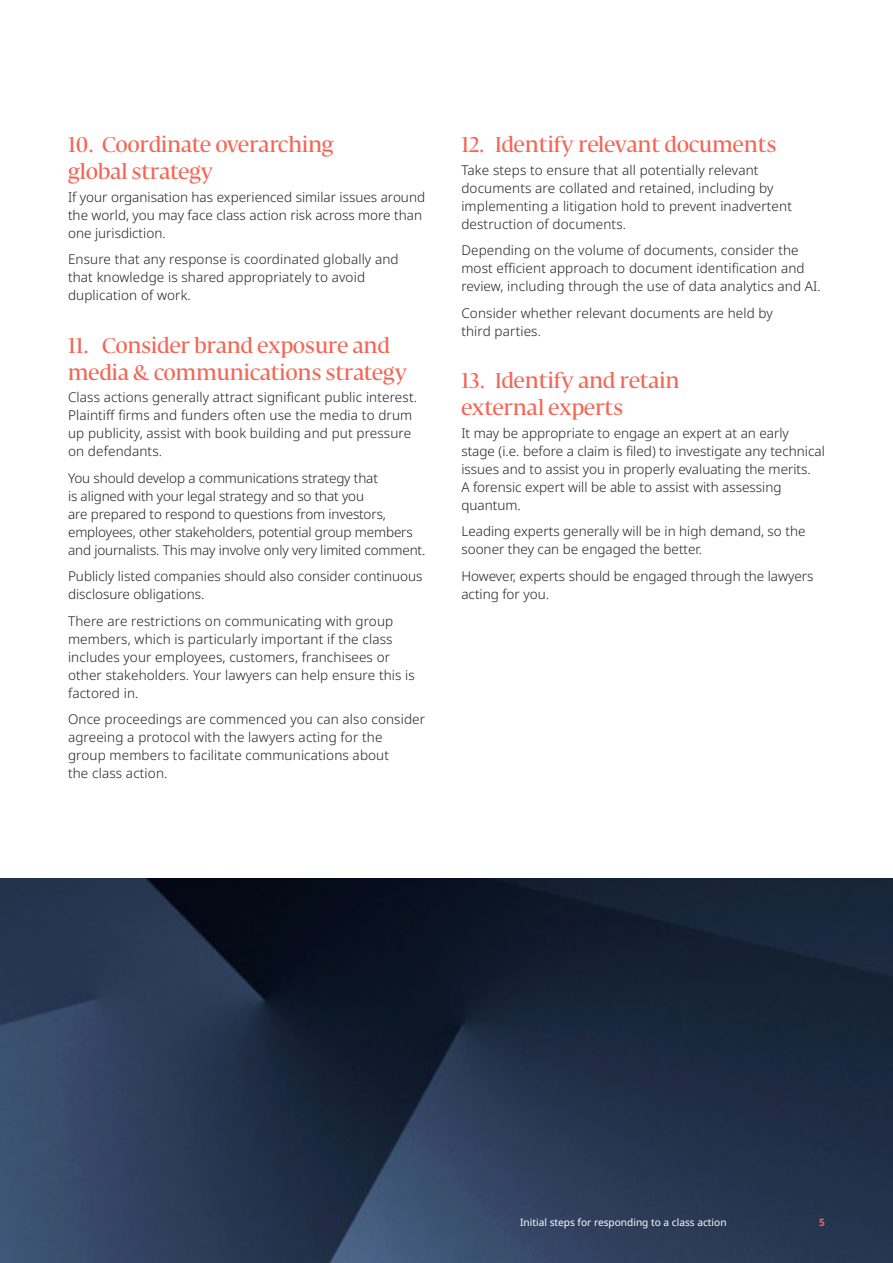
<style>
.page{position:relative;width:893px;height:1263px;background:#fff}
.page>*{position:absolute;margin:0;border:0;box-sizing:border-box;transform-origin:0 0}
.t1{font:500 21px/27px "Fedra Serif Display";letter-spacing:.01em;color:#f26756}
.Body{font:300 13.5px/18px "Noto Sans";letter-spacing:.01em;color:#231f20}
.Body-2{font:300 13.5px/18px "Noto Sans";letter-spacing:-.01em;color:#231f20}
.Footer_-_Right_-_Dark{font:10.2px "Noto Sans";color:#fff}
.t2{font:700 10.2px "Noto Sans";color:#f26756}
</style>
<div class="page">
<img style="left:0;top:878px;width:893px;height:385px">
<h4 class="t1" style="left:68px;top:134px;width:267px">10. Coordinate overarching global strategy</h4>
<p class="Body" style="left:68px;top:188px;width:359px">If your organisation has experienced similar issues around the world, you may face class action risk across more than one jurisdiction.</p>
<p class="Body" style="left:68px;top:251px;width:332px">Ensure that any response is coordinated globally and that knowledge is shared appropriately to avoid duplication of work.</p>
<h4 class="t1" style="left:68px;top:334px;width:340px">11. Consider brand exposure and media &amp; communications strategy</h4>
<p class="Body" style="left:68px;top:388px;width:351px">Class actions generally attract significant public interest.<br>Plaintiff firms and funders often use the media to drum up publicity, assist with book building and put pressure on defendants.</p>
<p class="Body-2" style="left:68px;top:469px;width:359px">You should develop a communications strategy that<br>is aligned with your legal strategy and so that you<br>are prepared to respond to questions from investors, employees, other stakeholders, potential group members and journalists. This may involve only very limited comment.</p>
<p class="Body" style="left:68px;top:567px;width:356px">Publicly listed companies should also consider continuous disclosure obligations.</p>
<p class="Body" style="left:68px;top:612px;width:348px">There are restrictions on communicating with group members, which is particularly important if the class includes your employees, customers, franchisees or other stakeholders. Your lawyers can help ensure this is factored in.</p>
<p class="Body" style="left:68px;top:710px;width:359px">Once proceedings are commenced you can also consider agreeing a protocol with the lawyers acting for the<br>group members to facilitate communications about<br>the class action.</p>
<h4 class="t1" style="left:461px;top:134px;width:316px">12. Identify relevant documents</h4>
<p class="Body" style="left:461px;top:161px;width:332px">Take steps to ensure that all potentially relevant documents are collated and retained, including by implementing a litigation hold to prevent inadvertent destruction of documents.</p>
<p class="Body" style="left:461px;top:242px;width:361px">Depending on the volume of documents, consider the most efficient approach to document identification and review, including through the use of data analytics and AI.</p>
<p class="Body" style="left:461px;top:304px;width:313px">Consider whether relevant documents are held by third parties.</p>
<h4 class="t1" style="left:461px;top:370px;width:219px">13. Identify and retain external experts</h4>
<p class="Body" style="left:461px;top:424px;width:365px">It may be appropriate to engage an expert at an early stage (i.e. before a claim is filed) to investigate any technical issues and to assist you in properly evaluating the merits.<br>A forensic expert will be able to assist with assessing quantum.</p>
<p class="Body" style="left:461px;top:522px;width:346px">Leading experts generally will be in high demand, so the sooner they can be engaged the better.</p>
<p class="Body" style="left:461px;top:567px;width:354px">However, experts should be engaged through the lawyers acting for you.</p>
<p class="Footer_-_Right_-_Dark" style="left:520px;top:1215px;width:208px">Initial steps for responding to a class action</p>
<p class="t2" style="left:819px;top:1215px;width:7px">5</p>
</div>
